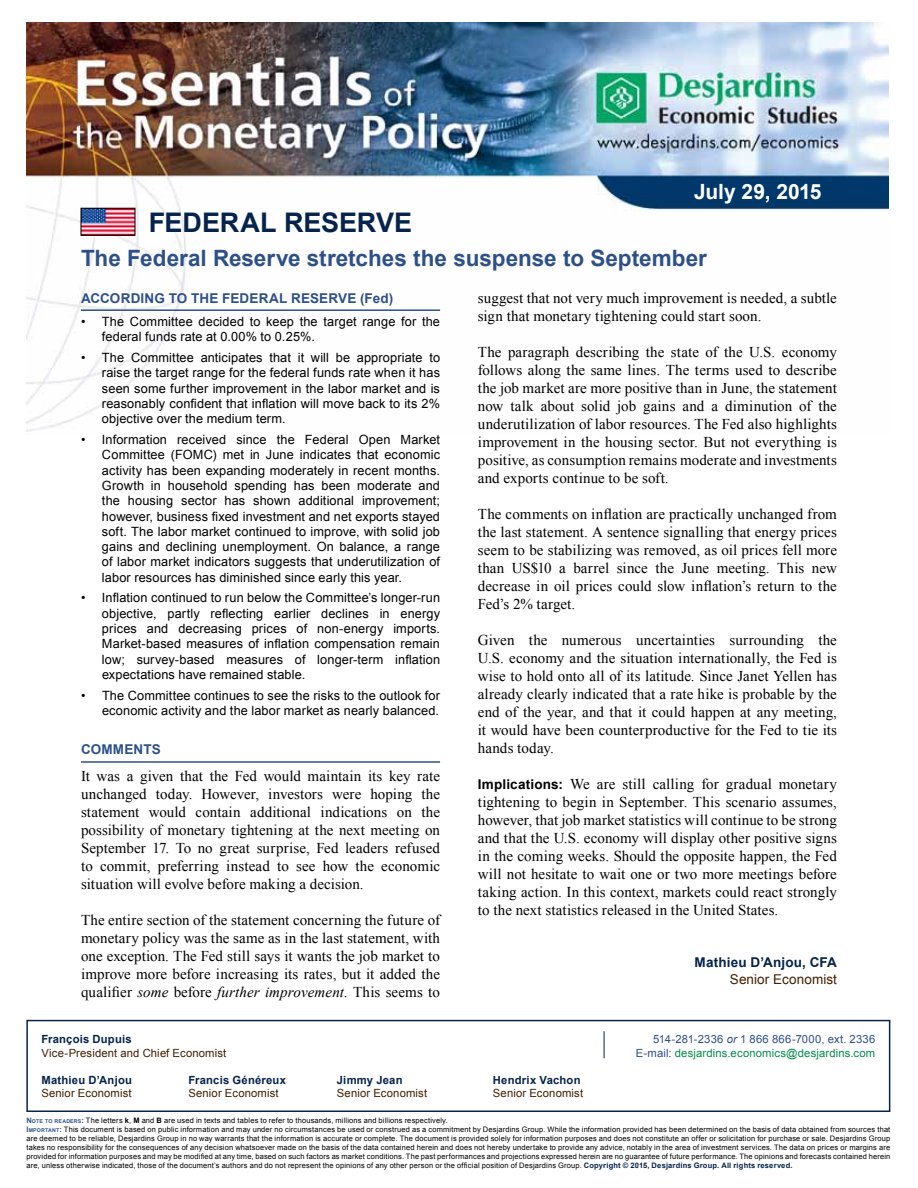
<style>
.page{position:relative;width:918px;height:1188px;background:#fff}
.page>*{position:absolute;margin:0;border:0;box-sizing:border-box;transform-origin:0 0}
.t1{font:700 27px "Arial";color:#05234b}
.t2{font:700 22.5px "Arial";color:#2d5088}
.t3{font:700 21px "Arial";letter-spacing:-.005em;color:#fff}
.t4{font:15px/18px "Times New Roman";letter-spacing:.005em;color:#000;text-align:justify}
.t5{font:700 13.5px "Arial";letter-spacing:.015em;color:#2d5088}
.t6{font:700 13.5px "Arial";letter-spacing:.015em;color:#05234b}
.t7{font:13.5px "Arial";letter-spacing:.01em;color:#401f00}
.t8{font:12.75px/15.3px "Arial";letter-spacing:.01em;color:#000;text-align:justify}
.t9{font:11.25px "Arial";letter-spacing:.015em;color:#401f00}
.t10{font:700 11.25px "Arial";letter-spacing:.02em;color:#05234b}
.t11{font:11.25px "Arial";letter-spacing:.015em;color:#008b4d}
.t12{font:11.25px "Arial";letter-spacing:.025em;color:#2d5088}
.t13{font:7.5px/9px "Arial";letter-spacing:.02em;color:#000}
.s1{font-style:italic}
.s2{font-family:"Arial";font-weight:700;font-size:13.5px}
.s3{color:#2d5088}
.s4{font-weight:700;color:#2d5088}
.s5{font-weight:700;font-size:5.25px;color:#2d5088}
.s6{font-weight:700}
.s7{font-weight:700;color:#05234b}
</style>
<div class="page">
<img style="left:26px;top:23px;width:862px;height:409px">
<svg style="left:26px;top:1019px;width:865px;height:93px"></svg>
<svg style="left:604px;top:1031px;width:1px;height:27px"></svg>
<img style="left:83px;top:210px;width:50px;height:23px">
<div style="left:81px;top:208px;width:54px;height:27px;border:1px solid #000"></div>
<hr style="left:81px;top:309px;width:359px;height:2px;background:#2d5088">
<hr style="left:81px;top:761px;width:359px;height:2px;background:#2d5088">
<h3 class="t3" style="left:694px;top:178px;width:129px">July 29, 2015</h3>
<h1 class="t1" style="left:149px;top:205px;width:265px">Federal Reserve</h1>
<h2 class="t2" style="left:81px;top:243px;width:628px">The Federal Reserve stretches the suspense to September</h2>
<p class="t5" style="left:81px;top:289px;width:314px">According to th e Federal Reserve (Fed)</p>
<p class="t8" style="left:102px;top:314px;width:340px;text-indent:-21px">• The Committee decided to keep the target range for the federal funds rate at 0.00% to 0.25%.</p>
<p class="t8" style="left:102px;top:350px;width:340px;text-indent:-21px">• The Committee anticipates that it will be appropriate to raise the target range for the federal funds rate when it has seen some further improvement in the labor market and is reasonably confident that inflation will move back to its 2% objective over the medium term.</p>
<p class="t8" style="left:102px;top:432px;width:340px;text-indent:-21px">• Information received since the Federal Open Market Committee (FOMC) met in June indicates that economic activity has been expanding moderately in recent months.<br>Growth in household spending has been moderate and the housing sector has shown additional improvement; however, business fixed investment and net exports stayed soft. The labor market continued to improve, with solid job gains and declining unemployment. On balance, a range of labor market indicators suggests that underutilization of labor resources has diminished since early this year.</p>
<p class="t8" style="left:102px;top:590px;width:340px;text-indent:-21px">• Inflation continued to run below the Committee’s longer‑run objective, partly reflecting earlier declines in energy prices and decreasing prices of non-energy imports.<br>Market-based measures of inflation compensation remain low; survey‑based measures of longer-term inflation expectations have remained stable.</p>
<p class="t8" style="left:81px;top:688px;width:361px;text-align:right">• The Committee continues to see the risks to the outlook for economic activity and the labor market as nearly balanced.</p>
<p class="t5" style="left:81px;top:741px;width:81px">Comm ents</p>
<p class="t4" style="left:81px;top:766px;width:361px">It was a given that the Fed would maintain its key rate unchanged today. However, investors were hoping the statement would contain additional indications on the possibility of monetary tightening at the next meeting on September 17. To no great surprise, Fed leaders refused to commit, preferring instead to see how the economic situation will evolve before making a decision.</p>
<p class="t4" style="left:81px;top:910px;width:361px">The entire section of the statement concerning the future of monetary policy was the same as in the last statement, with one exception. The Fed still says it wants the job market to improve more before increasing its rates, but it added the qualifier <span class="s1">some</span> before <span class="s1">further improvement</span>. This seems to</p>
<p class="t4" style="left:478px;top:289px;width:360px">suggest that not very much improvement is needed, a subtle sign that monetary tightening could start soon.</p>
<p class="t4" style="left:478px;top:343px;width:361px">The paragraph describing the state of the U.S. economy follows along the same lines. The terms used to describe the job market are more positive than in June, the statement now talk about solid job gains and a diminution of the underutilization of labor resources. The Fed also highlights improvement in the housing sector. But not everything is positive, as consumption remains moderate and investments and exports continue to be soft.</p>
<p class="t4" style="left:478px;top:505px;width:361px">The comments on inflation are practically unchanged from the last statement. A sentence signalling that energy prices seem to be stabilizing was removed, as oil prices fell more than US$10 a barrel since the June meeting. This new decrease in oil prices could slow inflation’s return to the Fed’s 2% target.</p>
<p class="t4" style="left:478px;top:631px;width:361px">Given the numerous uncertainties surrounding the U.S. economy and the situation internationally, the Fed is wise to hold onto all of its latitude. Since Janet Yellen has already clearly indicated that a rate hike is probable by the end of the year, and that it could happen at any meeting, it would have been counterproductive for the Fed to tie its hands today.</p>
<p class="t4" style="left:478px;top:775px;width:361px"><span class="s2">Implications:</span> We are still calling for gradual monetary tightening to begin in September. This scenario assumes, however, that job market statistics will continue to be strong and that the U.S. economy will display other positive signs in the coming weeks. Should the opposite happen, the Fed will not hesitate to wait one or two more meetings before taking action. In this context, markets could react strongly to the next statistics released in the United States.</p>
<p class="t6" style="left:695px;top:954px;width:144px">Mathieu D’Anjou, CFA</p>
<p class="t7" style="left:730px;top:970px;width:109px">Senior Economist</p>
<p class="t10" style="left:41px;top:1032px;width:92px">François Dupuis</p>
<p class="t12" style="left:653px;top:1032px;width:224px">514-281-2336 <span class="s1">or</span> 1 866 866-7000, ext. 2336</p>
<p class="t9" style="left:41px;top:1045px;width:186px">Vice-President and Chief Economist</p>
<p class="t11" style="left:636px;top:1045px;width:241px"><span class="s3">E-mail:</span> desjardins.economics@desjardins.com</p>
<p class="t10" style="left:41px;top:1072px;width:92px">Mathieu D’Anjou</p>
<p class="t10" style="left:188px;top:1072px;width:99px">Francis Généreux</p>
<p class="t10" style="left:337px;top:1072px;width:67px">Jimmy Jean</p>
<p class="t10" style="left:493px;top:1072px;width:89px">Hendrix Vachon</p>
<p class="t9" style="left:41px;top:1086px;width:92px">Senior Economist</p>
<p class="t9" style="left:188px;top:1086px;width:92px">Senior Economist</p>
<p class="t9" style="left:337px;top:1086px;width:92px">Senior Economist</p>
<p class="t9" style="left:493px;top:1086px;width:92px">Senior Economist</p>
<p class="t13" style="left:26px;top:1116px;width:866px"><span class="s4">N</span><span class="s5">OTE TO READERS</span><span class="s4">:</span> The letters <span class="s6">k</span>, <span class="s6">M</span> and <span class="s6">B</span> are used in texts and tables to refer to thousands, millions and billions respectively.<br><span class="s4">I</span><span class="s5">MPORTANT</span><span class="s4">:</span> This document is based on public information and may under no circumstances be used or construed as a commitment by Desjardins Group. While the information provided has been determined on the basis of data obtained from sources that are deemed to be reliable, Desjardins Group in no way warrants that the information is accurate or complete. The document is provided solely for information purposes and does not constitute an offer or solicitation for purchase or sale. Desjardins Group takes no responsibility for the consequences of any decision whatsoever made on the basis of the data contained herein and does not hereby undertake to provide any advice, notably in the area of investment services. The data on prices or margins are provided for information purposes and may be modified at any time, based on such factors as market conditions. The past performances and projections expressed herein are no guarantee of future performance. The opinions and forecasts contained herein are, unless otherwise indicated, those of the document’s authors and do not represent the opinions of any other person or the official position of Desjardins Group. <span class="s7">Copyright © 2015, Desjardins Group. All rights reserved.</span></p>
</div>
